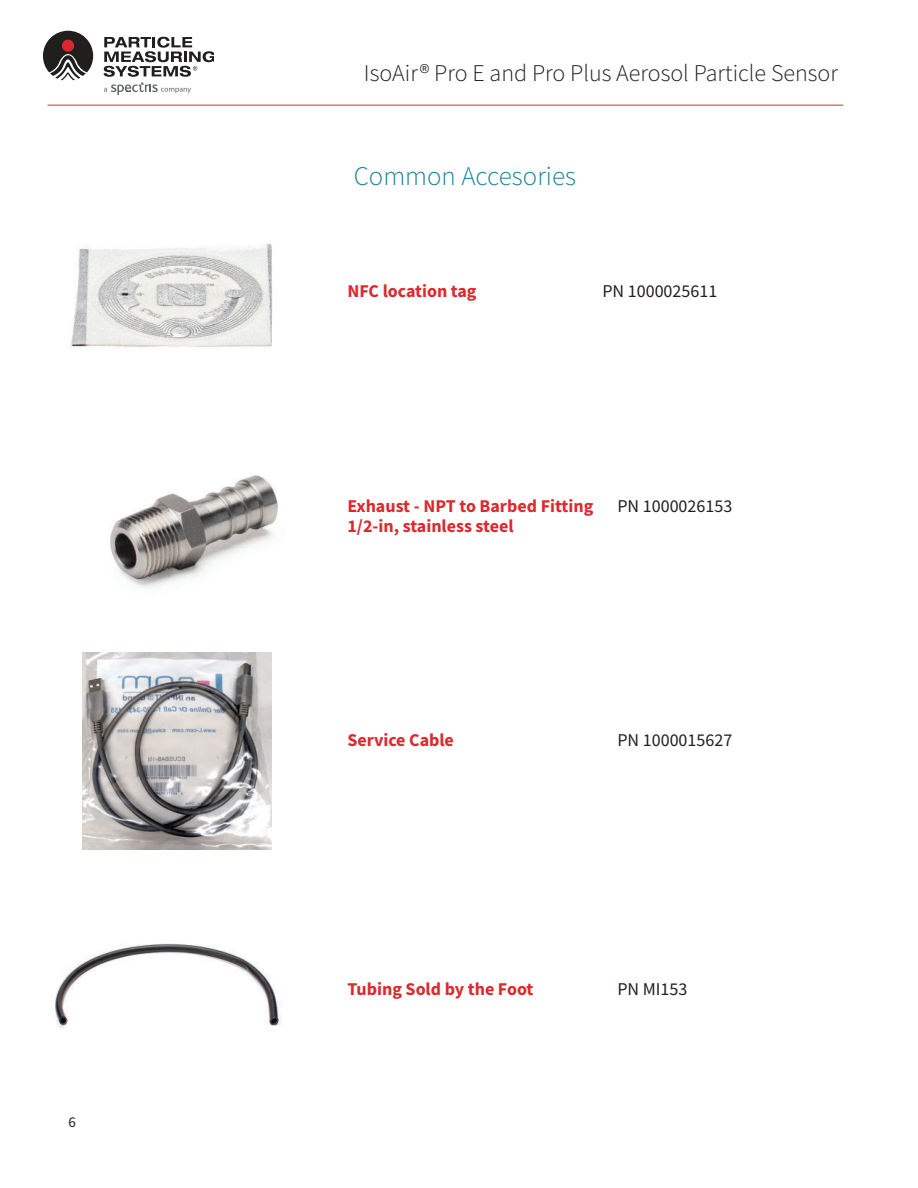
<style>
.page{position:relative;width:918px;height:1188px;background:#fff}
.page>*{position:absolute;margin:0;border:0;box-sizing:border-box;transform-origin:0 0}
.t1{font:300 27px "Source Sans Pro";color:#1b8299}
.t2{font:300 24px "Source Sans Pro";color:#231f20}
.t3{font:700 18px "Source Sans Pro";color:#da2a2e}
.t4{font:18px "Source Sans Pro";color:#231f20}
.t5{font:15px "Source Sans Pro";color:#231f20}
</style>
<div class="page">
<svg style="left:43px;top:31px;width:50px;height:49px"></svg>
<div style="left:62px;top:40px;width:12px;height:12px;background:#da272e;border-radius:50%"></div>
<svg style="left:104px;top:37px;width:109px;height:58px"></svg>
<hr style="left:48px;top:105px;width:795px;height:1px;background:#da2a2e">
<img style="left:70px;top:244px;width:203px;height:104px">
<img style="left:110px;top:475px;width:168px;height:113px">
<img style="left:54px;top:943px;width:228px;height:85px">
<img style="left:83px;top:652px;width:189px;height:198px">
<p class="t5" style="left:68px;top:1116px;width:9px">6</p>
<h2 class="t2" style="left:364px;top:59px;width:476px">IsoAir® Pro E and Pro Plus Aerosol Particle Sensor</h2>
<h1 class="t1" style="left:354px;top:160px;width:224px">Common Accesories</h1>
<p class="t3" style="left:347px;top:284px;width:131px">NFC location tag</p>
<p class="t4" style="left:602px;top:284px;width:116px">PN 1000025611</p>
<p class="t3" style="left:347px;top:499px;width:247px">Exhaust - NPT to Barbed Fitting</p>
<p class="t4" style="left:617px;top:499px;width:116px">PN 1000026153</p>
<p class="t3" style="left:347px;top:519px;width:168px">1/2-in, stainless steel</p>
<p class="t3" style="left:347px;top:733px;width:108px">Service Cable</p>
<p class="t4" style="left:617px;top:733px;width:116px">PN 1000015627</p>
<p class="t3" style="left:347px;top:982px;width:188px">Tubing Sold by the Foot</p>
<p class="t4" style="left:617px;top:982px;width:72px">PN MI153</p>
</div>
